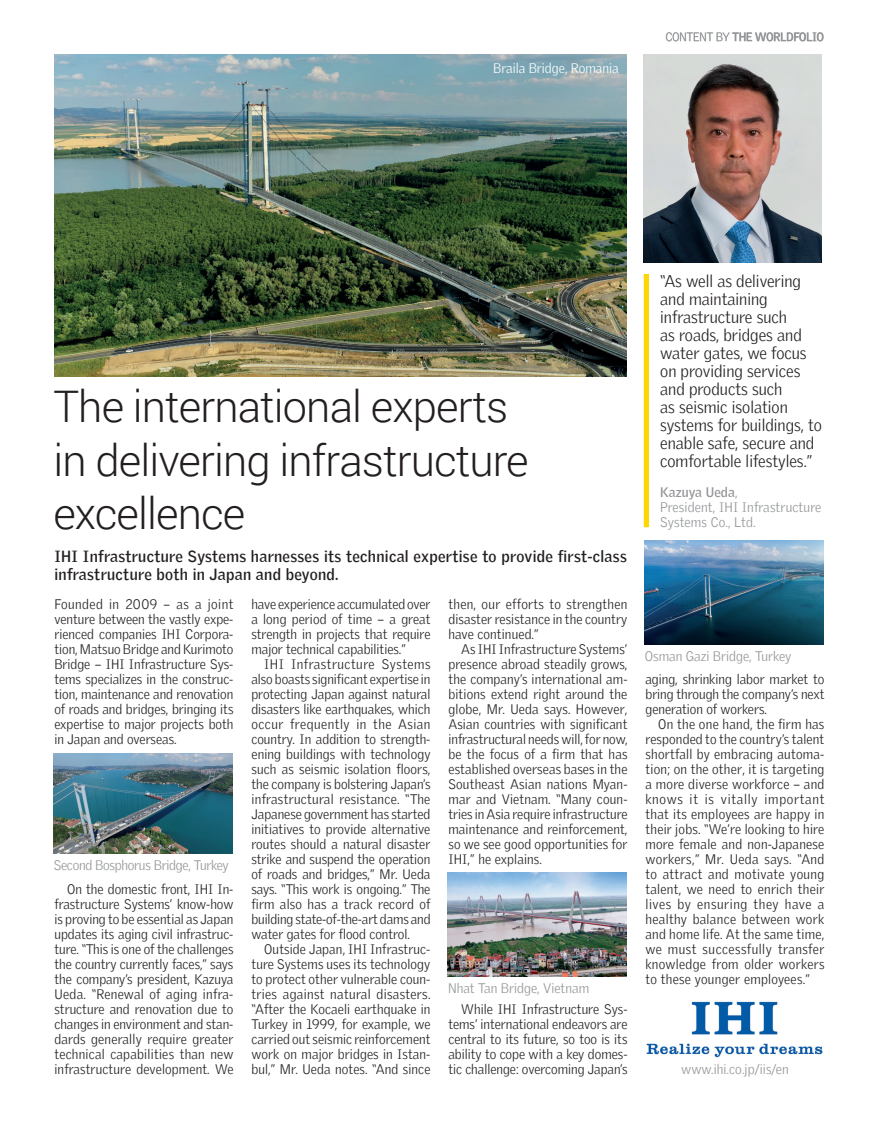
<style>
.page{position:relative;width:878px;height:1134px;background:#fff}
.page>*{position:absolute;margin:0;border:0;box-sizing:border-box;transform-origin:0 0}
.t1{font:300 43.5px/53.6px "Roboto";letter-spacing:-.02em;color:#231f20}
.t2{font:300 16.5px/18px "Griffith Gothic";color:#231f20}
.t3{font:700 15.75px/18px "Griffith Gothic";letter-spacing:.02em;color:#231f20}
.t4{font:300 13.5px/15px "Griffith Gothic";color:#231f20;text-align:justify}
.t5{font:300 13.5px/15px "Griffith Gothic";color:#939598}
.t6{font:300 13.5px "Griffith Gothic";letter-spacing:-.02em;color:#939598}
.t7{font:300 13.5px "Griffith Gothic";color:#fff}
.t8{font:700 12px "Griffith Gothic";letter-spacing:-.03em;color:#939598}
.s1{font-weight:300}
.s2{font-weight:700}
</style>
<div class="page">
<svg style="left:666px;top:33px;width:157px;height:8px"></svg>
<img style="left:54px;top:54px;width:572px;height:323px">
<img style="left:646px;top:1001px;width:177px;height:57px">
<div style="left:643px;top:274px;width:6px;height:253px;background:#fed702"></div>
<img style="left:643px;top:54px;width:178px;height:208px">
<img style="left:447px;top:873px;width:179px;height:104px">
<img style="left:53px;top:754px;width:179px;height:99px">
<img style="left:644px;top:541px;width:179px;height:104px">
<p class="t7" style="left:493px;top:60px;width:127px">Braila Bridge, Romania</p>
<p class="t8" style="left:665px;top:30px;width:160px"><span class="s1">CONTENT BY</span> THE WORLDFOLIO</p>
<p class="t1" style="left:53px;top:379px;width:477px">The international experts in delivering infrastructure excellence</p>
<p class="t3" style="left:54px;top:547px;width:573px">IHI Infrastructure Systems harnesses its technical expertise to provide first-class infrastructure both in Japan and beyond.</p>
<p class="t4" style="left:54px;top:596px;width:180px">Founded in 2009 – as a joint venture between the vastly expe&shy;rienced companies IHI Corpora&shy;tion, Matsuo Bridge and Kurimoto Bridge – IHI Infrastructure Sys&shy;tems specializes in the construc&shy;tion, maintenance and renovation of roads and bridges, bringing its expertise to major projects both in Japan and overseas.</p>
<p class="t6" style="left:54px;top:857px;width:176px">Second Bosphorus Bridge, Turkey</p>
<p class="t4" style="left:54px;top:881px;width:180px;text-indent:13px">On the domestic front, IHI In&shy;frastructure Systems’ know-how is proving to be essential as Japan updates its aging civil infrastruc&shy;ture. “This is one of the challenges the country currently faces,” says the company’s president, Kazuya Ueda. “Renewal of aging infra&shy;structure and renovation due to changes in environment and stan&shy;dards generally require greater technical capabilities than new infrastructure development. We</p>
<p class="t4" style="left:251px;top:596px;width:181px">have experience accumulated over a long period of time – a great strength in projects that require major technical capabilities.”</p>
<p class="t4" style="left:251px;top:656px;width:180px;text-indent:13px">IHI Infrastructure Systems also boasts significant expertise in protecting Japan against natural disasters like earthquakes, which occur frequently in the Asian country. In addition to strength&shy;ening buildings with technology such as seismic isolation floors, the company is bolstering Japan’s infrastructural resistance. “The Japanese government has started initiatives to provide alternative routes should a natural disaster strike and suspend the operation of roads and bridges,” Mr. Ueda says. “This work is ongoing.” The firm also has a track record of building state-of-the-art dams and water gates for flood control.</p>
<p class="t4" style="left:251px;top:941px;width:180px;text-indent:13px">Outside Japan, IHI Infrastruc&shy;ture Systems uses its technology to protect other vulnerable coun&shy;tries against natural disasters. “After the Kocaeli earthquake in Turkey in 1999, for example, we carried out seismic reinforcement work on major bridges in Istan&shy;bul,” Mr. Ueda notes. “And since</p>
<p class="t4" style="left:448px;top:596px;width:180px">then, our efforts to strengthen disaster resistance in the country have continued.”</p>
<p class="t4" style="left:448px;top:641px;width:180px;text-indent:13px">As IHI Infrastructure Systems’ presence abroad steadily grows, the company’s international am&shy;bitions extend right around the globe, Mr. Ueda says. However, Asian countries with significant infrastructural needs will, for now, be the focus of a firm that has established overseas bases in the Southeast Asian nations Myan&shy;mar and Vietnam. “Many coun&shy;tries in Asia require infrastructure maintenance and reinforcement, so we see good opportunities for IHI,” he explains.</p>
<p class="t5" style="left:448px;top:980px;width:143px">Nhat Tan Bridge, Vietnam</p>
<p class="t4" style="left:448px;top:1001px;width:180px;text-indent:13px">While IHI Infrastructure Sys&shy;tems’ international endeavors are central to its future, so too is its ability to cope with a key domes&shy;tic challenge: overcoming Japan’s</p>
<p class="t2" style="left:660px;top:272px;width:163px">“As well as delivering and maintaining infrastructure such<br>as roads, bridges and water gates, we focus on providing services and products such<br>as seismic isolation systems for buildings, to enable safe, secure and comfortable lifestyles.”</p>
<p class="t5" style="left:660px;top:485px;width:163px"><span class="s2">Kazuya Ueda</span>,<br>President, IHI Infrastructure<br>Systems Co., Ltd.</p>
<p class="t5" style="left:645px;top:648px;width:148px">Osman Gazi Bridge, Turkey</p>
<p class="t4" style="left:645px;top:671px;width:180px">aging, shrinking labor market to bring through the company’s next generation of workers.</p>
<p class="t4" style="left:645px;top:716px;width:180px;text-indent:13px">On the one hand, the firm has responded to the country’s talent shortfall by embracing automa&shy;tion; on the other, it is targeting a more diverse workforce – and knows it is vitally important that its employees are happy in their jobs. “We’re looking to hire more female and non-Japanese workers,” Mr. Ueda says. “And to attract and motivate young talent, we need to enrich their lives by ensuring they have a healthy balance between work and home life. At the same time, we must successfully transfer knowledge from older workers to these younger employees.”</p>
<p class="t5" style="left:681px;top:1061px;width:109px">www.ihi.co.jp/iis/en</p>
</div>
